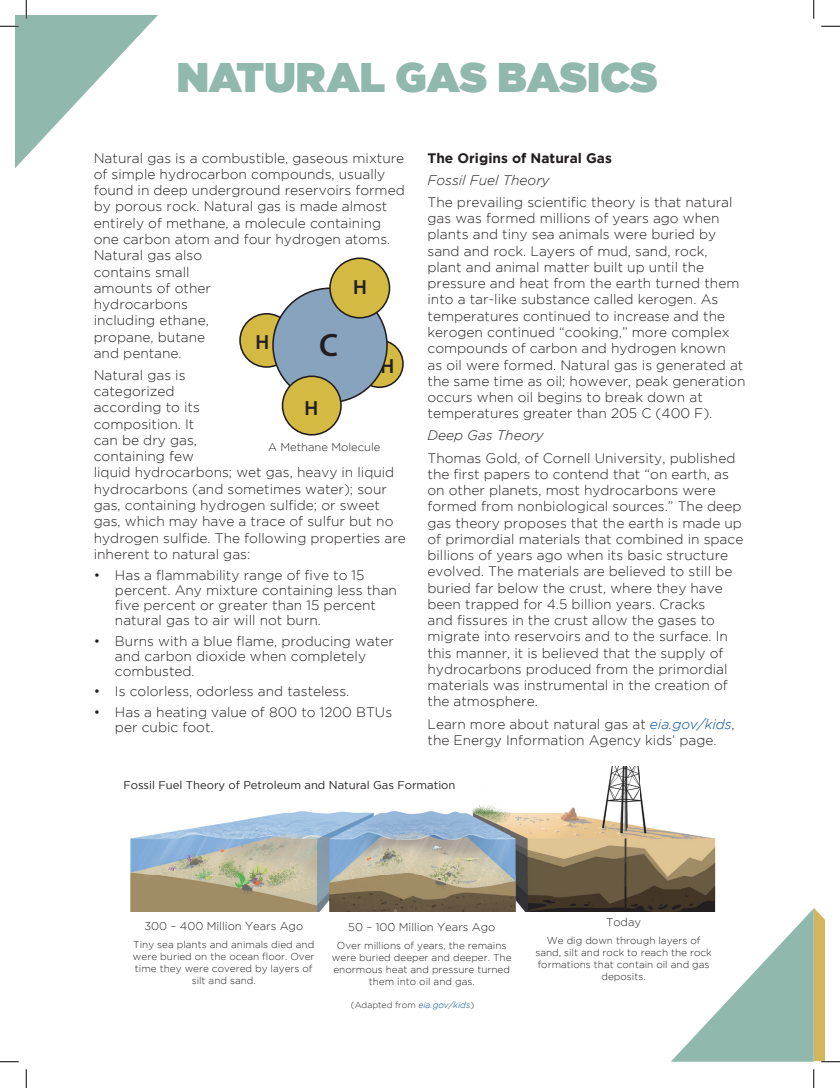
<style>
.page{position:relative;width:840px;height:1088px;background:#fff}
.page>*{position:absolute;margin:0;border:0;box-sizing:border-box;transform-origin:0 0}
.t1{font:41.25px "Gotham Ultra";color:#90b8ad}
.t2{font:600 32.38px "Myriad Pro";color:#231f20}
.t3{font:600 20.5px "Myriad Pro";color:#231f20}
.t4{font:300 13.75px/16.2px "Gotham";color:#231f20}
.t5{font:italic 300 13.75px "Gotham";color:#231f20}
.t6{font:700 13.75px "Gotham";color:#231f20}
.t7{font:300 11.25px "Gotham";color:#231f20}
.t8{font:11.25px "Gotham";color:#231f20}
.t9{font:300 10px/12px "Gotham";color:#231f20;text-align:center}
.t10{font:300 8.75px "Gotham";color:#231f20}
.s1{font-style:italic;color:#004d8f}
</style>
<div class="page">
<img style="left:130px;top:767px;width:586px;height:144px">
<svg style="left:239px;top:257px;width:165px;height:178px"></svg>
<svg style="left:821px;top:25px;width:19px;height:2px"></svg>
<svg style="left:0;top:1061px;width:19px;height:1px"></svg>
<svg style="left:671px;top:907px;width:169px;height:155px"></svg>
<svg style="left:0;top:0;width:158px;height:168px"></svg>
<svg style="left:25px;top:1069px;width:2px;height:19px"></svg>
<svg style="left:813px;top:0;width:2px;height:19px"></svg>
<svg style="left:813px;top:1069px;width:2px;height:19px"></svg>
<h1 class="t1" style="left:177px;top:54px;width:482px">NATURAL GAS BASICS</h1>
<p class="t4" style="left:94px;top:149px;width:313px">Natural gas is a combustible, gaseous mixture of simple hydrocarbon compounds, usually found in deep underground reservoirs formed by porous rock. Natural gas is made almost entirely of methane, a molecule containing one carbon atom and four hydrogen atoms.<br>Natural gas also<br>contains small<br>amounts of other<br>hydrocarbons<br>including ethane,<br>propane, butane<br>and pentane.</p>
<p class="t4" style="left:94px;top:367px;width:314px">Natural gas is<br>categorized<br>according to its<br>composition. It<br>can be dry gas,<br>containing few<br>liquid hydrocarbons; wet gas, heavy in liquid hydrocarbons (and sometimes water); sour gas, containing hydrogen sulfide; or sweet gas, which may have a trace of sulfur but no hydrogen sulfide. The following properties are inherent to natural gas:</p>
<p class="t4" style="left:115px;top:567px;width:283px;line-height:15px;text-indent:-21px">• Has a flammability range of five to 15 percent. Any mixture containing less than five percent or greater than 15 percent natural gas to air will not burn.</p>
<p class="t4" style="left:115px;top:633px;width:280px;line-height:15px;text-indent:-21px">• Burns with a blue flame, producing water and carbon dioxide when completely combusted.</p>
<p class="t4" style="left:94px;top:683px;width:257px">• Is colorless, odorless and tasteless.</p>
<p class="t4" style="left:115px;top:704px;width:279px;line-height:15px;text-indent:-21px">• Has a heating value of 800 to 1200 BTUs per cubic foot.</p>
<h3 class="t3" style="left:353px;top:274px;width:15px">H</h3>
<h2 class="t2" style="left:319px;top:325px;width:21px">C</h2>
<h3 class="t3" style="left:256px;top:329px;width:15px">H</h3>
<h3 class="t3" style="left:381px;top:353px;width:15px">H</h3>
<h3 class="t3" style="left:305px;top:395px;width:15px">H</h3>
<p class="t7" style="left:268px;top:441px;width:114px">A Methane Molecule</p>
<p class="t6" style="left:428px;top:150px;width:186px">The Origins of Natural Gas</p>
<p class="t5" style="left:428px;top:172px;width:124px">Fossil Fuel Theory</p>
<p class="t4" style="left:428px;top:194px;width:319px">The prevailing scientific theory is that natural gas was formed millions of years ago when plants and tiny sea animals were buried by sand and rock. Layers of mud, sand, rock, plant and animal matter built up until the pressure and heat from the earth turned them into a tar-like substance called kerogen. As temperatures continued to increase and the kerogen continued “cooking,” more complex compounds of carbon and hydrogen known<br>as oil were formed. Natural gas is generated at the same time as oil; however, peak generation occurs when oil begins to break down at temperatures greater than 205 C (400 F).</p>
<p class="t5" style="left:428px;top:428px;width:118px">Deep Gas Theory</p>
<p class="t4" style="left:428px;top:449px;width:317px">Thomas Gold, of Cornell University, published the first papers to contend that “on earth, as on other planets, most hydrocarbons were formed from nonbiological sources.” The deep gas theory proposes that the earth is made up of primordial materials that combined in space billions of years ago when its basic structure evolved. The materials are believed to still be buried far below the crust, where they have been trapped for 4.5 billion years. Cracks<br>and fissures in the crust allow the gases to migrate into reservoirs and to the surface. In this manner, it is believed that the supply of hydrocarbons produced from the primordial materials was instrumental in the creation of the atmosphere.</p>
<p class="t4" style="left:428px;top:715px;width:309px">Learn more about natural gas at <span class="s1">eia.gov/kids</span>, the Energy Information Agency kids’ page.</p>
<p class="t8" style="left:123px;top:778px;width:334px">Fossil Fuel Theory of Petroleum and Natural Gas Formation</p>
<p class="t7" style="left:144px;top:919px;width:160px">300 – 400 Million Years Ago</p>
<p class="t9" style="left:133px;top:938px;width:183px">Tiny sea plants and animals died and were buried on the ocean floor. Over time they were covered by layers of silt and sand.</p>
<p class="t7" style="left:348px;top:921px;width:149px">50 – 100 Million Years Ago</p>
<p class="t9" style="left:332px;top:939px;width:181px">Over millions of years, the remains were buried deeper and deeper. The enormous heat and pressure turned them into oil and gas.</p>
<p class="t10" style="left:351px;top:1000px;width:125px">(Adapted from <span class="s1">eia.gov/kids</span>)</p>
<p class="t7" style="left:606px;top:916px;width:36px">Today</p>
<p class="t9" style="left:535px;top:934px;width:178px">We dig down through layers of sand, silt and rock to reach the rock formations that contain oil and gas deposits.</p>
</div>
